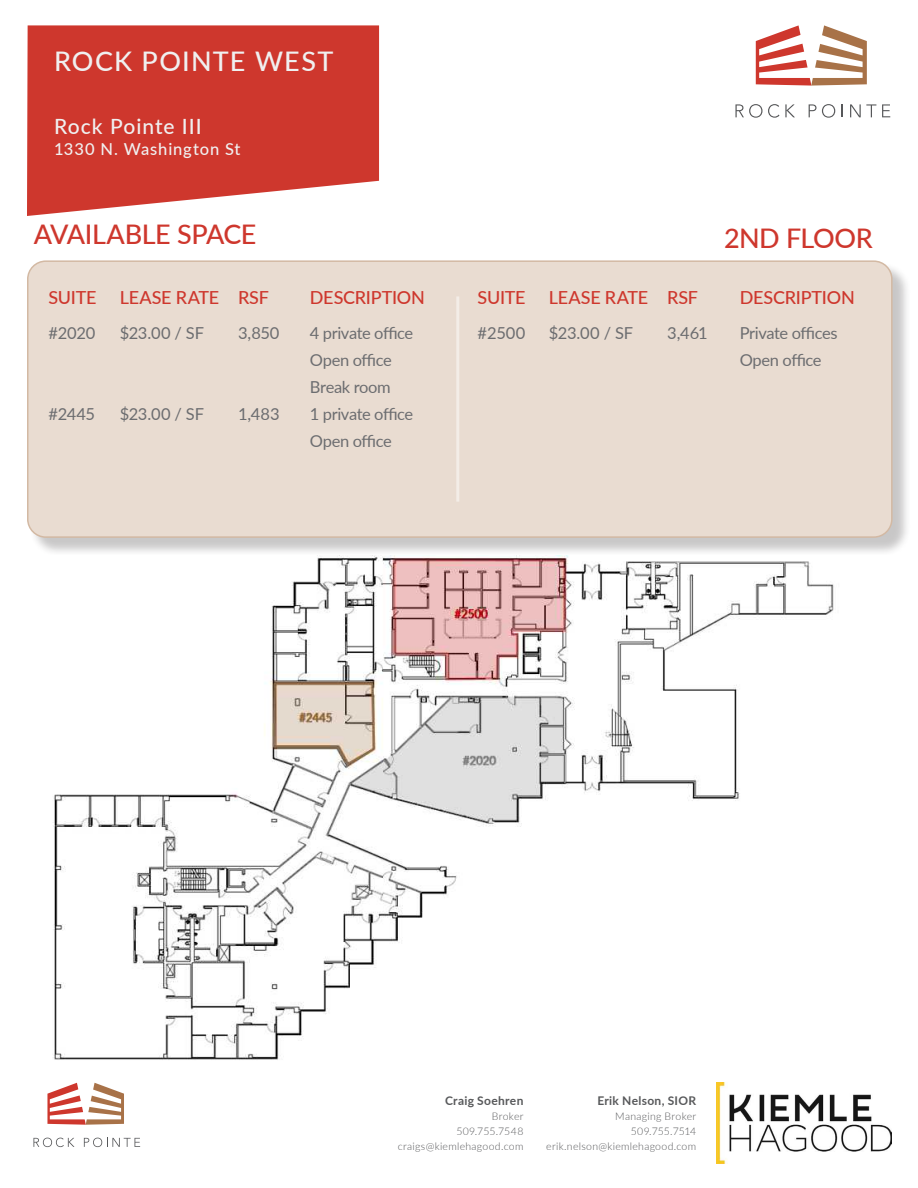
<style>
.page{position:relative;width:918px;height:1188px;background:#fff}
.page>*{position:absolute;margin:0;border:0;box-sizing:border-box;transform-origin:0 0}
.Subhead{font:500 27px "Lato";letter-spacing:-.02em;color:#ce372d}
.t1{font:500 27px "Lato";letter-spacing:.045em;color:#f0f0f0}
.t2{font:500 21px "Lato";letter-spacing:.045em;color:#f0f0f0}
.Subhead-2{font:500 18px "Lato";letter-spacing:-.015em;color:#ce372d}
.Legalese{font:16.5px "Lato";letter-spacing:-.02em;color:#6c6d70}
.t3{font:500 16.5px "Lato";letter-spacing:.05em;color:#f0f0f0}
.Broker_Info{font:700 12px "Lato";letter-spacing:.025em;color:#57585a}
.Broker_Info-2{font:300 10.5px/15px "Lato";letter-spacing:.025em;color:#57585a;text-align:right}
</style>
<div class="page">
<svg style="left:27px;top:25px;width:352px;height:191px;background:#d34b42"></svg>
<svg style="left:756px;top:25px;width:111px;height:61px"></svg>
<svg style="left:735px;top:104px;width:60px;height:14px"></svg>
<svg style="left:809px;top:104px;width:26px;height:14px"></svg>
<svg style="left:842px;top:104px;width:1px;height:13px"></svg>
<svg style="left:850px;top:104px;width:26px;height:13px"></svg>
<svg style="left:882px;top:104px;width:8px;height:13px"></svg>
<svg style="left:47px;top:1083px;width:77px;height:42px"></svg>
<svg style="left:33px;top:1138px;width:41px;height:9px"></svg>
<svg style="left:84px;top:1138px;width:56px;height:9px"></svg>
<img style="left:717px;top:1083px;width:174px;height:81px">
<div style="left:29px;top:263px;width:882px;height:293px;background:#231f20;opacity:.25"></div>
<div style="left:28px;top:261px;width:864px;height:276px;background:#e9dcd1;border-radius:18px"></div>
<div style="left:27px;top:260px;width:866px;height:278px;border:2px solid #d3b9a3;border-radius:18px"></div>
<img style="left:29px;top:555px;width:864px;height:505px">
<hr style="left:456px;top:296px;width:3px;height:206px;background:#fff">
<p class="t1" style="left:54px;top:42px;width:281px">ROCK POINTE WEST</p>
<p class="t2" style="left:54px;top:112px;width:149px">Rock Pointe III</p>
<p class="t3" style="left:54px;top:138px;width:188px">1330 N. Washington St</p>
<p class="Subhead" style="left:34px;top:214px;width:224px">AVAILABLE SPACE</p>
<p class="Subhead" style="left:724px;top:219px;width:150px">2ND FLOOR</p>
<p class="Subhead-2" style="left:48px;top:284px;width:50px">SUITE</p>
<p class="Subhead-2" style="left:120px;top:284px;width:101px">LEASE RATE</p>
<p class="Subhead-2" style="left:238px;top:284px;width:32px">RSF</p>
<p class="Subhead-2" style="left:310px;top:284px;width:117px">DESCRIPTION</p>
<p class="Legalese" style="left:48px;top:321px;width:49px">#2020</p>
<p class="Legalese" style="left:120px;top:321px;width:86px">$23.00 / SF</p>
<p class="Legalese" style="left:238px;top:321px;width:43px">3,850</p>
<p class="Legalese" style="left:310px;top:321px;width:105px">4 private office</p>
<p class="Legalese" style="left:310px;top:348px;width:83px">Open office</p>
<p class="Legalese" style="left:310px;top:375px;width:82px">Break room</p>
<p class="Legalese" style="left:48px;top:402px;width:48px">#2445</p>
<p class="Legalese" style="left:120px;top:402px;width:86px">$23.00 / SF</p>
<p class="Legalese" style="left:238px;top:402px;width:43px">1,483</p>
<p class="Legalese" style="left:310px;top:402px;width:105px">1 private office</p>
<p class="Legalese" style="left:310px;top:429px;width:83px">Open office</p>
<p class="Subhead-2" style="left:478px;top:284px;width:50px">SUITE</p>
<p class="Subhead-2" style="left:549px;top:284px;width:101px">LEASE RATE</p>
<p class="Subhead-2" style="left:667px;top:284px;width:32px">RSF</p>
<p class="Subhead-2" style="left:740px;top:284px;width:117px">DESCRIPTION</p>
<p class="Legalese" style="left:478px;top:321px;width:49px">#2500</p>
<p class="Legalese" style="left:549px;top:321px;width:86px">$23.00 / SF</p>
<p class="Legalese" style="left:667px;top:321px;width:42px">3,461</p>
<p class="Legalese" style="left:740px;top:321px;width:99px">Private offices</p>
<p class="Legalese" style="left:740px;top:348px;width:83px">Open office</p>
<p class="Broker_Info" style="left:445px;top:1092px;width:80px">Craig Soehren</p>
<p class="Broker_Info-2" style="left:456px;top:1108px;width:69px">Broker<br>509.755.7548</p>
<p class="Broker_Info-2" style="left:398px;top:1138px;width:127px">craigs@kiemlehagood.com</p>
<p class="Broker_Info" style="left:597px;top:1092px;width:100px">Erik Nelson, SIOR</p>
<p class="Broker_Info-2" style="left:615px;top:1108px;width:82px">Managing Broker<br>509.755.7514</p>
<p class="Broker_Info-2" style="left:546px;top:1138px;width:151px">erik.nelson@kiemlehagood.com</p>
</div>
